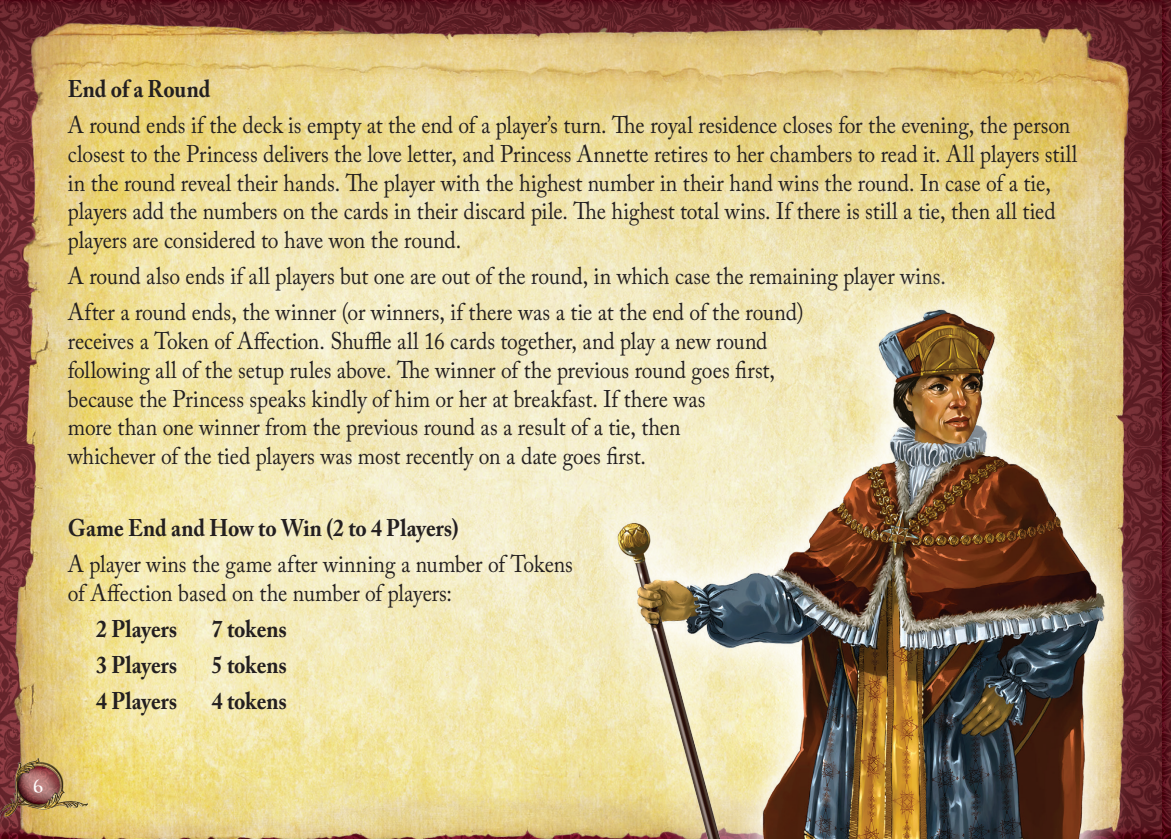
<style>
.page{position:relative;width:1171px;height:839px;background:#fff}
.page>*{position:absolute;margin:0;border:0;box-sizing:border-box;transform-origin:0 0}
.t1{font:24px/28.8px "Adobe Caslon Pro";letter-spacing:-.005em;color:#231f20;scale:.9 1}
.t2{font:700 24px "Adobe Caslon Pro";color:#231f20;scale:.9 1}
.t3{font:20px "Black";color:#fff}
</style>
<div class="page">
<img style="left:0;top:0;width:1170px;height:839px">
<img style="left:5px;top:5px;width:1137px;height:834px">
<img style="left:0;top:754px;width:88px;height:68px">
<img style="left:604px;top:243px;width:552px;height:596px">
<svg style="left:0;top:0;width:7px;height:7px"></svg>
<p class="t2" style="left:68px;top:74px;width:160px">End of a Round</p>
<p class="t1" style="left:68px;top:110px;width:1122px">A round ends if the deck is empty at the end of a player’s turn. The royal residence closes for the evening, the person closest to the Princess delivers the love letter, and Princess Annette retires to her chambers to read it. All players still in the round reveal their hands. The player with the highest number in their hand wins the round. In case of a tie, players add the numbers on the cards in their discard pile. The highest total wins. If there is still a tie, then all tied players are considered to have won the round.</p>
<p class="t1" style="left:68px;top:258px;width:977px;line-height:36px">A round also ends if all players but one are out of the round, in which case the remaining player wins.<br>After a round ends, the winner (or winners, if there was a tie at the end of the round)</p>
<p class="t1" style="left:68px;top:326px;width:787px">receives a Token of Affection. Shuffle all 16 cards together, and play a new round following all of the setup rules above. The winner of the previous round goes first, because the Princess speaks kindly of him or her at breakfast. If there was<br>more than one winner from the previous round as a result of a tie, then<br>whichever of the tied players was most recently on a date goes first.</p>
<p class="t2" style="left:68px;top:514px;width:435px">Game End and How to Win (2 to 4 Players)</p>
<p class="t1" style="left:68px;top:549px;width:562px">A player wins the game after winning a number of Tokens of Affection based on the number of players:</p>
<p class="t2" style="left:96px;top:614px;width:92px">2 Players</p>
<p class="t2" style="left:212px;top:614px;width:85px">7 tokens</p>
<p class="t2" style="left:96px;top:650px;width:92px">3 Players</p>
<p class="t2" style="left:212px;top:650px;width:85px">5 tokens</p>
<p class="t2" style="left:96px;top:686px;width:92px">4 Players</p>
<p class="t2" style="left:212px;top:686px;width:85px">4 tokens</p>
<p class="t3" style="left:34px;top:774px;width:11px">6</p>
</div>
